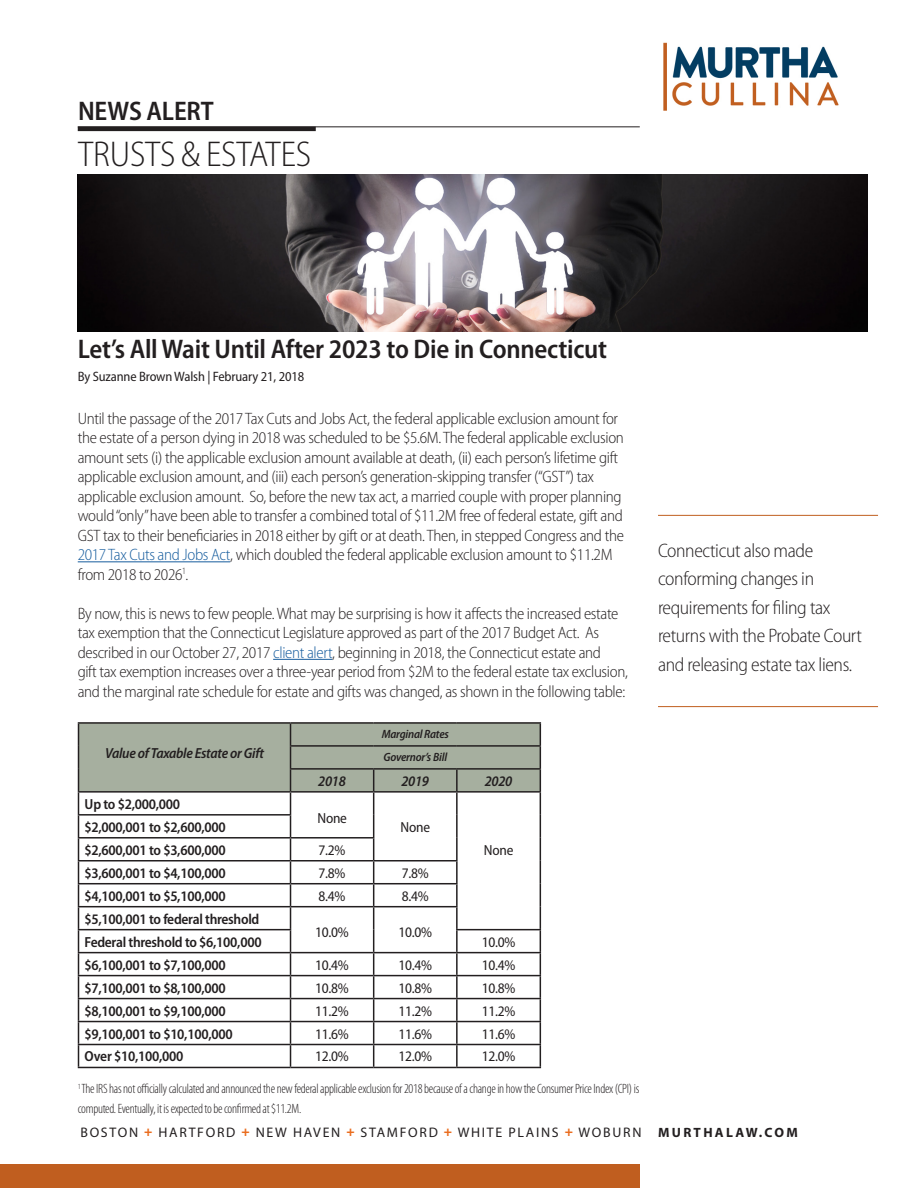
<style>
.page{position:relative;width:918px;height:1188px;background:#fff}
.page>*{position:absolute;margin:0;border:0;box-sizing:border-box;transform-origin:0 0}
.Practice_Group_Area{font:300 semi-condensed 36px "Myriad Pro";letter-spacing:-.005em;color:#231f20}
.Practice_Group_Area-2{font:600 semi-condensed 27px "Myriad Pro";letter-spacing:-.01em;color:#231f20}
.News_Alert{font:600 semi-condensed 27px "Myriad Pro";letter-spacing:-.005em;color:#231f20}
.Pull_quote{font:300 semi-condensed 19.5px/28.5px "Myriad Pro";letter-spacing:-.02em;color:#231f20}
.Practice_Group_Area-3{font:300 semi-condensed 16.5px/19.5px "Myriad Pro";letter-spacing:-.02em;color:#231f20}
.Sub_head{font:600 semi-condensed 14.7px "Myriad Pro";letter-spacing:-.02em;color:#231f20}
.Sub_head-2{font:semi-condensed 14.7px "Myriad Pro";letter-spacing:-.02em;color:#231f20}
.Sub_head-3{font:italic 600 semi-condensed 14.7px "Myriad Pro";letter-spacing:-.02em;color:#231f20}
.t1{font:13.8px "Myriad Pro";letter-spacing:.125em;color:#231f20}
.Practice_Group_Area-4{font:semi-condensed 13.65px "Myriad Pro";letter-spacing:-.01em;color:#231f20}
.Practice_Group_Area-5{font:300 condensed 13.5px/19.5px "Myriad Pro";letter-spacing:-.02em;color:#231f20}
.Sub_head-4{font:italic 600 semi-condensed 12px "Myriad Pro";letter-spacing:-.02em;color:#231f20}
.s1{color:#175d9e}
.s2{font-weight:900;font-stretch:semi-condensed;color:#ea6d1f}
.s3{font-weight:700;font-size:13.5px}
</style>
<div class="page">
<img style="left:78px;top:175px;width:789px;height:157px">
<hr style="left:78px;top:126px;width:562px;height:1px;background:#231f20">
<hr style="left:78px;top:127px;width:238px;height:4px;background:#231f20">
<hr style="left:78px;top:561px;width:152px;height:1px;background:#175d9e">
<hr style="left:273px;top:659px;width:59px;height:1px;background:#175d9e">
<hr style="left:78px;top:1067px;width:213px;height:1px;background:#231f20">
<hr style="left:291px;top:1067px;width:83px;height:1px;background:#231f20">
<hr style="left:374px;top:1067px;width:83px;height:1px;background:#231f20">
<hr style="left:457px;top:1067px;width:84px;height:1px;background:#231f20">
<hr style="left:78px;top:722px;width:213px;height:2px;background:#231f20">
<hr style="left:291px;top:722px;width:83px;height:2px;background:#231f20">
<hr style="left:457px;top:722px;width:84px;height:2px;background:#231f20">
<svg style="left:78px;top:723px;width:463px;height:344px"></svg>
<hr style="left:290px;top:745px;width:84px;height:2px;background:#231f20">
<hr style="left:457px;top:745px;width:84px;height:2px;background:#231f20">
<hr style="left:374px;top:722px;width:83px;height:2px;background:#231f20">
<hr style="left:374px;top:745px;width:83px;height:2px;background:#231f20">
<hr style="left:658px;top:515px;width:220px;height:1px;background:#c05e1f">
<hr style="left:658px;top:706px;width:220px;height:1px;background:#c05e1f">
<img style="left:663px;top:42px;width:176px;height:69px">
<div style="left:0;top:1164px;width:640px;height:24px;background:#c05e1f"></div>
<p class="News_Alert" style="left:78px;top:94px;width:137px">NEWS ALERT</p>
<p class="Practice_Group_Area" style="left:78px;top:133px;width:235px">TRUSTS &amp; ESTATES</p>
<p class="Practice_Group_Area-2" style="left:78px;top:332px;width:531px">Let’s All Wait Until After 2023 to Die in Connecticut</p>
<p class="Practice_Group_Area-4" style="left:78px;top:368px;width:228px">By Suzanne Brown Walsh | February 21, 2018</p>
<p class="Practice_Group_Area-3" style="left:78px;top:408px;width:548px">Until the passage of the 2017 Tax Cuts and Jobs Act, the federal applicable exclusion amount for the estate of a person dying in 2018 was scheduled to be $5.6M. The federal applicable exclusion amount sets (i) the applicable exclusion amount available at death, (ii) each person’s lifetime gift applicable exclusion amount, and (iii) each person’s generation-skipping transfer (“GST”) tax applicable exclusion amount. So, before the new tax act, a married couple with proper planning would “only” have been able to transfer a combined total of $11.2M free of federal estate, gift and GST tax to their beneficiaries in 2018 either by gift or at death. Then, in stepped Congress and the <span class="s1">2017 Tax Cuts and Jobs Act</span>, which doubled the federal applicable exclusion amount to $11.2M from 2018 to 2026<sup>1</sup>.</p>
<p class="Practice_Group_Area-3" style="left:78px;top:603px;width:552px">By now, this is news to few people. What may be surprising is how it affects the increased estate tax exemption that the Connecticut Legislature approved as part of the 2017 Budget Act. As described in our October 27, 2017 <span class="s1">client alert</span>, beginning in 2018, the Connecticut estate and<br>gift tax exemption increases over a three-year period from $2M to the federal estate tax exclusion, and the marginal rate schedule for estate and gifts was changed, as shown in the following table:</p>
<p class="Sub_head-3" style="left:105px;top:744px;width:161px">Value of Taxable Estate or Gift</p>
<p class="Sub_head-4" style="left:382px;top:726px;width:69px">Marginal Rates</p>
<p class="Sub_head-4" style="left:383px;top:749px;width:65px">Governor’s Bill</p>
<p class="Sub_head-3" style="left:318px;top:772px;width:29px">2018</p>
<p class="Sub_head-3" style="left:401px;top:772px;width:29px">2019</p>
<p class="Sub_head-3" style="left:485px;top:772px;width:29px">2020</p>
<p class="Sub_head" style="left:85px;top:795px;width:97px">Up to $2,000,000</p>
<p class="Sub_head-2" style="left:317px;top:809px;width:31px">None</p>
<p class="Sub_head" style="left:85px;top:818px;width:143px">$2,000,001 to $2,600,000</p>
<p class="Sub_head-2" style="left:401px;top:818px;width:31px">None</p>
<p class="Sub_head" style="left:85px;top:841px;width:143px">$2,600,001 to $3,600,000</p>
<p class="Sub_head-2" style="left:319px;top:841px;width:28px">7.2%</p>
<p class="Sub_head-2" style="left:484px;top:841px;width:31px">None</p>
<p class="Sub_head" style="left:85px;top:864px;width:143px">$3,600,001 to $4,100,000</p>
<p class="Sub_head-2" style="left:319px;top:864px;width:28px">7.8%</p>
<p class="Sub_head-2" style="left:402px;top:864px;width:28px">7.8%</p>
<p class="Sub_head" style="left:85px;top:887px;width:143px">$4,100,001 to $5,100,000</p>
<p class="Sub_head-2" style="left:319px;top:887px;width:28px">8.4%</p>
<p class="Sub_head-2" style="left:402px;top:887px;width:28px">8.4%</p>
<p class="Sub_head" style="left:85px;top:910px;width:176px">$5,100,001 to federal threshold</p>
<p class="Sub_head-2" style="left:315px;top:924px;width:35px">10.0%</p>
<p class="Sub_head-2" style="left:398px;top:924px;width:35px">10.0%</p>
<p class="Sub_head" style="left:85px;top:932px;width:179px">Federal threshold to $6,100,000</p>
<p class="Sub_head-2" style="left:482px;top:933px;width:35px">10.0%</p>
<p class="Sub_head" style="left:85px;top:955px;width:143px">$6,100,001 to $7,100,000</p>
<p class="Sub_head-2" style="left:315px;top:956px;width:35px">10.4%</p>
<p class="Sub_head-2" style="left:398px;top:956px;width:35px">10.4%</p>
<p class="Sub_head-2" style="left:482px;top:956px;width:35px">10.4%</p>
<p class="Sub_head" style="left:85px;top:978px;width:143px">$7,100,001 to $8,100,000</p>
<p class="Sub_head-2" style="left:315px;top:979px;width:35px">10.8%</p>
<p class="Sub_head-2" style="left:398px;top:979px;width:35px">10.8%</p>
<p class="Sub_head-2" style="left:482px;top:979px;width:35px">10.8%</p>
<p class="Sub_head" style="left:85px;top:1001px;width:143px">$8,100,001 to $9,100,000</p>
<p class="Sub_head-2" style="left:315px;top:1002px;width:35px">11.2%</p>
<p class="Sub_head-2" style="left:398px;top:1002px;width:35px">11.2%</p>
<p class="Sub_head-2" style="left:482px;top:1002px;width:35px">11.2%</p>
<p class="Sub_head" style="left:85px;top:1024px;width:150px">$9,100,001 to $10,100,000</p>
<p class="Sub_head-2" style="left:315px;top:1025px;width:35px">11.6%</p>
<p class="Sub_head-2" style="left:398px;top:1025px;width:35px">11.6%</p>
<p class="Sub_head-2" style="left:482px;top:1025px;width:35px">11.6%</p>
<p class="Sub_head" style="left:85px;top:1047px;width:100px">Over $10,100,000</p>
<p class="Sub_head-2" style="left:315px;top:1048px;width:35px">12.0%</p>
<p class="Sub_head-2" style="left:398px;top:1048px;width:35px">12.0%</p>
<p class="Sub_head-2" style="left:482px;top:1048px;width:35px">12.0%</p>
<p class="Practice_Group_Area-5" style="left:78px;top:1079px;width:563px"><sup>1</sup> The IRS has not officially calculated and announced the new federal applicable exclusion for 2018 because of a change in how the Consumer Price Index (CPI) is computed. Eventually, it is expected to be confirmed at $11.2M.</p>
<p class="Pull_quote" style="left:658px;top:536px;width:205px">Connecticut also made conforming changes in requirements for filing tax returns with the Probate Court and releasing estate tax liens.</p>
<p class="t1" style="left:80px;top:1124px;width:719px">BOSTON <span class="s2">+</span> HARTFORD <span class="s2">+</span> NEW HAVEN <span class="s2">+</span> STAMFORD <span class="s2">+</span> WHITE PLAINS <span class="s2">+</span> WOBURN <span class="s3">MURTHALAW.COM</span></p>
</div>
